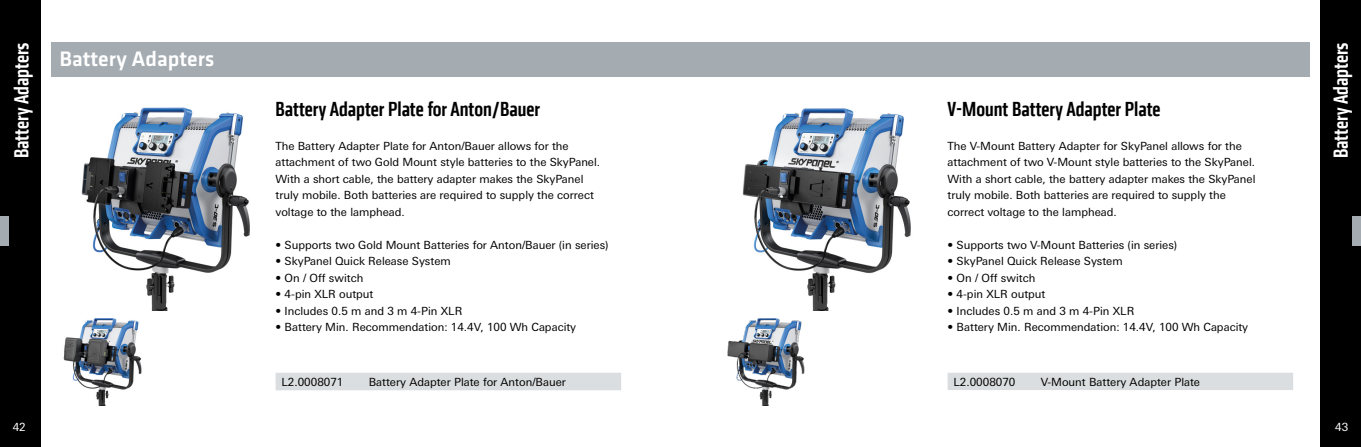
<style>
.page{position:relative;width:1361px;height:447px;background:#fff}
.page>*{position:absolute;margin:0;border:0;box-sizing:border-box;transform-origin:0 0}
.Kapitelüberschrift{font:500 21.75px "Klavika";color:#fff}
.Headlines{font:500 condensed 21px "Klavika CH";color:#000}
.Reiter_Hochkant{font:500 condensed 21px "Klavika CH";color:#fff}
.Fließtext{font:11.25px/16.5px "Linotype Univers Basic";color:#000}
.Einzug_3_mm{font:11.25px "Linotype Univers Basic";color:#000}
.t1{font:11.25px "Linotype Univers Basic";color:#fff}
.s1{font-family:"Linotype Univers 430"}
</style>
<div class="page">
<div style="left:1320px;top:0;width:41px;height:446px;background:#000"></div>
<div style="left:51px;top:43px;width:629px;height:34px;background:#a4abb1"></div>
<div style="left:680px;top:43px;width:630px;height:34px;background:#a4abb1"></div>
<div style="left:0;top:0;width:40px;height:446px;background:#000"></div>
<div style="left:276px;top:373px;width:345px;height:17px;background:#dbdee0"></div>
<div style="left:947px;top:373px;width:346px;height:17px;background:#dbdee0"></div>
<img style="left:81px;top:107px;width:169px;height:203px">
<img style="left:63px;top:318px;width:79px;height:87px">
<img style="left:742px;top:108px;width:169px;height:202px">
<img style="left:727px;top:310px;width:88px;height:95px">
<div style="left:1352px;top:217px;width:9px;height:29px;background:#a4abb1"></div>
<div style="left:0;top:217px;width:9px;height:29px;background:#a4abb1"></div>
<p class="Reiter_Hochkant" style="left:8px;top:158px;width:117px;rotate:-90deg">Battery Adapters</p>
<p class="Reiter_Hochkant" style="left:1327px;top:158px;width:117px;rotate:-90deg">Battery Adapters</p>
<p class="Kapitelüberschrift" style="left:60px;top:44px;width:157px">Battery Adapters</p>
<p class="Headlines" style="left:276px;top:96px;width:266px">Battery Adapter Plate for Anton/Bauer</p>
<p class="Headlines" style="left:947px;top:96px;width:214px">V-Mount Battery Adapter Plate</p>
<p class="Fließtext" style="left:276px;top:137px;width:326px">The Battery Adapter Plate for Anton/Bauer allows for the attachment of two Gold Mount style batteries to the SkyPanel.<br>With a short cable, the battery adapter makes the SkyPanel truly mobile. Both batteries are required to supply the correct voltage to the lamphead.</p>
<p class="Einzug_3_mm" style="left:276px;top:238px;width:334px"><span class="s1">•</span> Supports two Gold Mount Batteries for Anton/Bauer (in series)</p>
<p class="Einzug_3_mm" style="left:276px;top:255px;width:177px"><span class="s1">•</span> SkyPanel Quick Release System</p>
<p class="Einzug_3_mm" style="left:276px;top:271px;width:89px"><span class="s1">•</span> On / Off switch</p>
<p class="Einzug_3_mm" style="left:276px;top:288px;width:99px"><span class="s1">•</span> 4-pin XLR output</p>
<p class="Einzug_3_mm" style="left:276px;top:304px;width:188px"><span class="s1">•</span> Includes 0.5 m and 3 m 4-Pin XLR</p>
<p class="Einzug_3_mm" style="left:276px;top:321px;width:302px"><span class="s1">•</span> Battery Min. Recommendation: 14.4V, 100 Wh Capacity</p>
<p class="Fließtext" style="left:947px;top:137px;width:309px">The V-Mount Battery Adapter for SkyPanel allows for the attachment of two V-Mount style batteries to the SkyPanel.<br>With a short cable, the battery adapter makes the SkyPanel truly mobile. Both batteries are required to supply the correct voltage to the lamphead.</p>
<p class="Einzug_3_mm" style="left:947px;top:238px;width:231px"><span class="s1">•</span> Supports two V-Mount Batteries (in series)</p>
<p class="Einzug_3_mm" style="left:947px;top:255px;width:177px"><span class="s1">•</span> SkyPanel Quick Release System</p>
<p class="Einzug_3_mm" style="left:947px;top:271px;width:89px"><span class="s1">•</span> On / Off switch</p>
<p class="Einzug_3_mm" style="left:947px;top:288px;width:99px"><span class="s1">•</span> 4-pin XLR output</p>
<p class="Einzug_3_mm" style="left:947px;top:304px;width:188px"><span class="s1">•</span> Includes 0.5 m and 3 m 4-Pin XLR</p>
<p class="Einzug_3_mm" style="left:947px;top:321px;width:302px"><span class="s1">•</span> Battery Min. Recommendation: 14.4V, 100 Wh Capacity</p>
<p class="Fließtext" style="left:282px;top:373px;width:63px">L2.0008071</p>
<p class="Fließtext" style="left:369px;top:373px;width:199px">Battery Adapter Plate for Anton/Bauer</p>
<p class="Fließtext" style="left:953px;top:373px;width:63px">L2.0008070</p>
<p class="Fließtext" style="left:1040px;top:373px;width:161px">V-Mount Battery Adapter Plate</p>
<p class="t1" style="left:13px;top:420px;width:15px">42</p>
<p class="t1" style="left:1335px;top:420px;width:15px">43</p>
</div>
